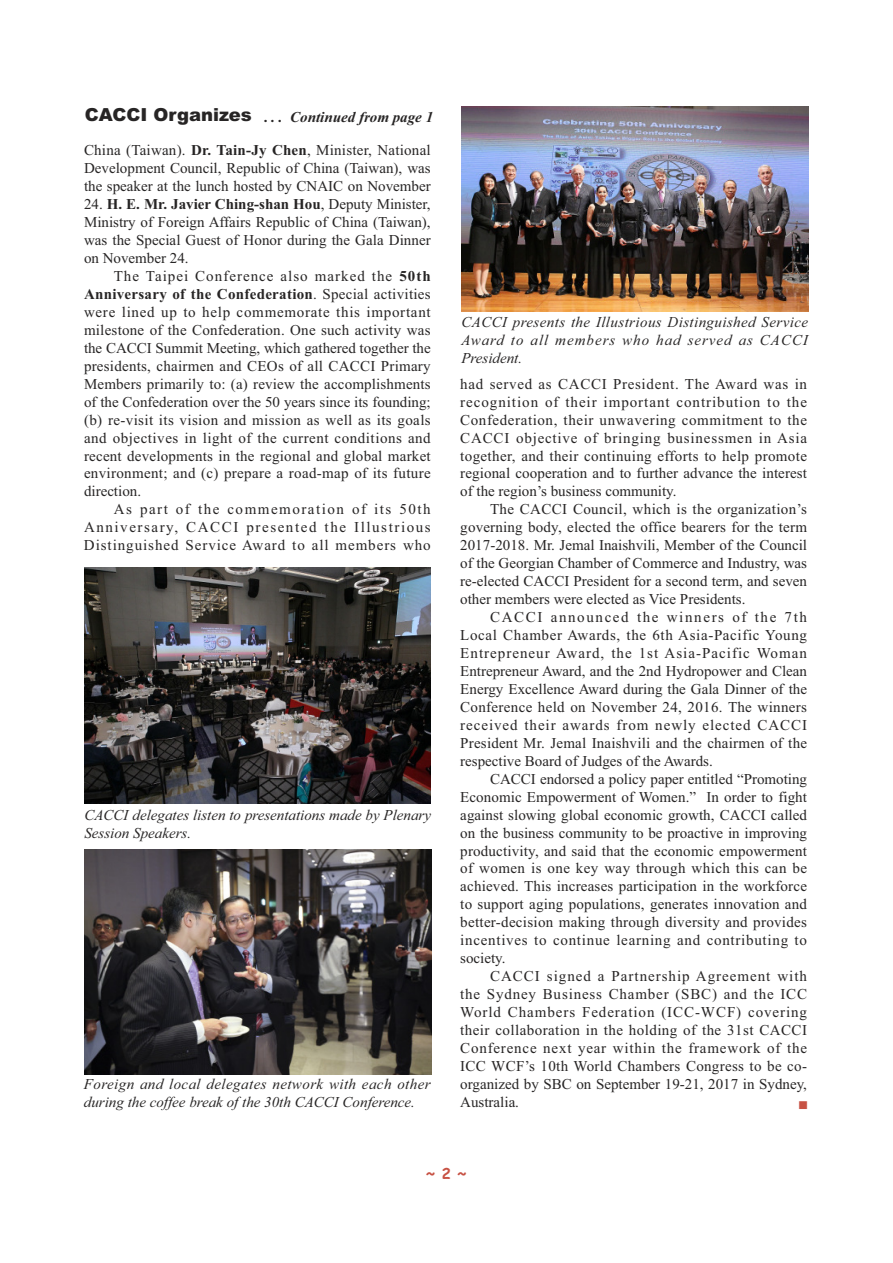
<style>
.page{position:relative;width:893px;height:1263px;background:#fff}
.page>*{position:absolute;margin:0;border:0;box-sizing:border-box;transform-origin:0 0}
.t1{font:15px/18px "Times New Roman";color:#272525;text-align:justify}
.t2{font:italic 15px/18px "Times New Roman";color:#272525}
.t3{font:italic 700 15px "Times New Roman";color:#272525}
.t4{font:700 15px "Comic Sans MS";color:#c75244}
.t5{font:13.5px "Wingdings";color:#c75244}
.s1{font-family:"Arial";font-weight:900;font-style:normal;font-size:18px}
.s2{font-style:normal}
.s3{font-weight:700}
</style>
<div class="page">
<img style="left:461px;top:107px;width:347px;height:204px">
<img style="left:84px;top:567px;width:346px;height:236px">
<img style="left:84px;top:850px;width:347px;height:225px">
<p class="t3" style="left:85px;top:112px;width:350px"><span class="s1">CACCI Organizes</span> <span class="s2">.</span> . . Continued from page 1</p>
<p class="t1" style="left:84px;top:143px;width:348px">China (Taiwan). <span class="s3">Dr. Tain-Jy Chen</span>, Minister, National Development Council, Republic of China (Taiwan), was the speaker at the lunch hosted by CNAIC on November</p>
<p class="t1" style="left:84px;top:196px;width:348px">24. <span class="s3">H. E. Mr. Javier Ching-shan Hou</span>, Deputy Minister, Ministry of Foreign Affairs Republic of China (Taiwan), was the Special Guest of Honor during the Gala Dinner on November 24.</p>
<p class="t1" style="left:84px;top:268px;width:348px;text-indent:30px">The Taipei Conference also marked the <span class="s3">50th Anniversary of the Confederation</span>. Special activities were lined up to help commemorate this important milestone of the Confederation. One such activity was the CACCI Summit Meeting, which gathered together the presidents, chairmen and CEOs of all CACCI Primary Members primarily to: (a) review the accomplishments of the Confederation over the 50 years since its founding; (b) re-visit its vision and mission as well as its goals and objectives in light of the current conditions and recent developments in the regional and global market environment; and (c) prepare a road-map of its future direction.</p>
<p class="t1" style="left:84px;top:502px;width:348px;text-indent:30px">As part of the commemoration of its 50th Anniversary, CACCI presented the Illustrious Distinguished Service Award to all members who</p>
<p class="t2" style="left:84px;top:807px;width:348px">CACCI delegates listen to presentations made by Plenary<br>Session Speakers.</p>
<p class="t2" style="left:84px;top:1076px;width:348px">Foreign and local delegates network with each other during the coffee break of the 30th CACCI Conference.</p>
<p class="t2" style="left:461px;top:315px;width:348px;text-align:justify">CACCI presents the Illustrious Distinguished Service Award to all members who had served as CACCI President.</p>
<p class="t1" style="left:460px;top:376px;width:348px">had served as CACCI President. The Award was in recognition of their important contribution to the Confederation, their unwavering commitment to the CACCI objective of bringing businessmen in Asia together, and their continuing efforts to help promote regional cooperation and to further advance the interest of the region’s business community.</p>
<p class="t1" style="left:460px;top:502px;width:348px;text-indent:30px">The CACCI Council, which is the organization’s governing body, elected the office bearers for the term 2017-2018. Mr. Jemal Inaishvili, Member of the Council of the Georgian Chamber of Commerce and Industry, was re-elected CACCI President for a second term, and seven other members were elected as Vice Presidents.</p>
<p class="t1" style="left:460px;top:609px;width:348px;text-indent:30px">CACCI announced the winners of the 7th Local Chamber Awards, the 6th Asia-Pacific Young Entrepreneur Award, the 1st Asia-Pacific Woman Entrepreneur Award, and the 2nd Hydropower and Clean Energy Excellence Award during the Gala Dinner of the Conference held on November 24, 2016. The winners received their awards from newly elected CACCI President Mr. Jemal Inaishvili and the chairmen of the respective Board of Judges of the Awards.</p>
<p class="t1" style="left:460px;top:771px;width:348px;text-indent:30px">CACCI endorsed a policy paper entitled “Promoting Economic Empowerment of Women.” In order to fight against slowing global economic growth, CACCI called on the business community to be proactive in improving productivity, and said that the economic empowerment of women is one key way through which this can be achieved. This increases participation in the workforce to support aging populations, generates innovation and better-decision making through diversity and provides incentives to continue learning and contributing to society.</p>
<p class="t1" style="left:460px;top:968px;width:348px;text-indent:30px">CACCI signed a Partnership Agreement with the Sydney Business Chamber (SBC) and the ICC World Chambers Federation (ICC-WCF) covering their collaboration in the holding of the 31st CACCI Conference next year within the framework of the ICC WCF’s 10th World Chambers Congress to be co&shy;organized by SBC on September 19-21, 2017 in Sydney, Australia.</p>
<p class="t5" style="left:798px;top:1098px;width:12px">■</p>
<p class="t4" style="left:426px;top:1166px;width:42px">~ 2 ~</p>
</div>
